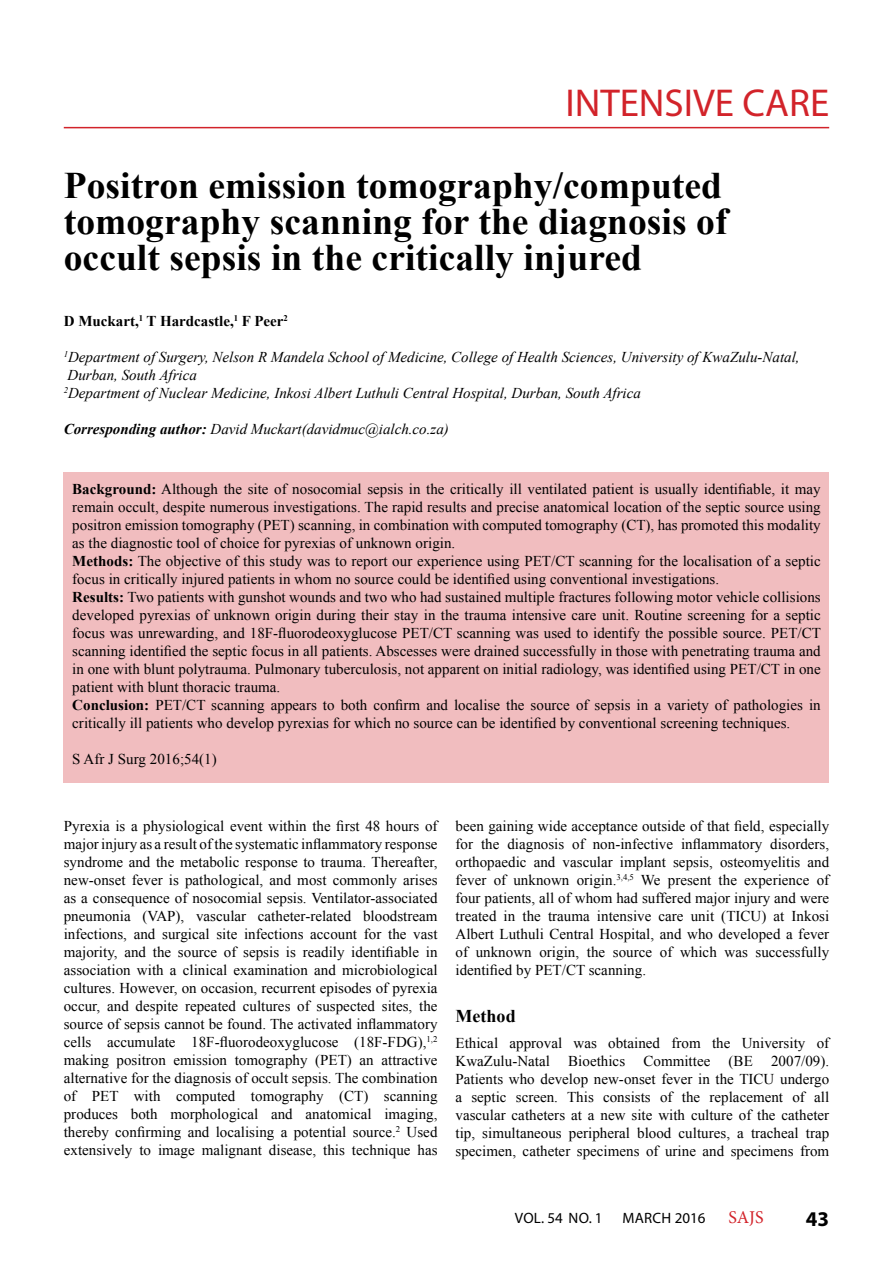
<style>
.page{position:relative;width:893px;height:1263px;background:#fff}
.page>*{position:absolute;margin:0;border:0;box-sizing:border-box;transform-origin:0 0}
.t1{font:39px "Myriad Pro";color:#d2232a}
.t2{font:700 37.5px/36px "Times New Roman";color:#000}
.t3{font:700 21px "Myriad Pro";color:#000}
.t4{font:700 18px "Times New Roman";color:#000}
.t5{font:18px "Minion Pro";color:#d2232a}
.t6{font:15px/18px "Times New Roman";color:#000;text-align:justify}
.t7{font:italic 15px/18px "Times New Roman";color:#000}
.t8{font:700 15px "Times New Roman";color:#000}
.t9{font:15px "Myriad Pro";letter-spacing:.02em;color:#000}
.s1{font-weight:700}
</style>
<div class="page">
<hr style="left:64px;top:127px;width:765px;height:1px;background:#d2232a">
<div style="left:64px;top:472px;width:765px;height:310px;background:#f1bdbf"></div>
<h1 class="t1" style="left:565px;top:78px;width:265px">INTENSIVE CARE</h1>
<h2 class="t2" style="left:64px;top:167px;width:665px">Positron emission tomography/computed tomography scanning for the diagnosis of occult sepsis in the critically injured</h2>
<p class="t8" style="left:64px;top:310px;width:226px">D Muckart,<sup>1</sup> T Hardcastle,<sup>1</sup> F Peer<sup>2</sup></p>
<p class="t7" style="left:64px;top:347px;width:737px"><sup>1</sup>Department of Surgery, Nelson R Mandela School of Medicine, College of Health Sciences, University of KwaZulu-Natal,<br>Durban, South Africa<br><sup>2</sup>Department of Nuclear Medicine, Inkosi Albert Luthuli Central Hospital, Durban, South Africa</p>
<p class="t7" style="left:64px;top:419px;width:387px"><span class="s1">Corresponding author:</span> David Muckart(davidmuc@ialch.co.za)</p>
<p class="t6" style="left:72px;top:480px;width:750px;text-align:left"><span class="s1">Background:</span> Although the site of nosocomial sepsis in the critically ill ventilated patient is usually identifiable, it may remain occult, despite numerous investigations. The rapid results and precise anatomical location of the septic source using positron emission tomography (PET) scanning, in combination with computed tomography (CT), has promoted this modality as the diagnostic tool of choice for pyrexias of unknown origin.<br><span class="s1">Methods:</span> The objective of this study was to report our experience using PET/CT scanning for the localisation of a septic focus in critically injured patients in whom no source could be identified using conventional investigations.<br><span class="s1">Results:</span> Two patients with gunshot wounds and two who had sustained multiple fractures following motor vehicle collisions developed pyrexias of unknown origin during their stay in the trauma intensive care unit. Routine screening for a septic focus was unrewarding, and 18F-fluorodeoxyglucose PET/CT scanning was used to identify the possible source. PET/CT scanning identified the septic focus in all patients. Abscesses were drained successfully in those with penetrating trauma and in one with blunt polytrauma. Pulmonary tuberculosis, not apparent on initial radiology, was identified using PET/CT in one patient with blunt thoracic trauma.<br><span class="s1">Conclusion:</span> PET/CT scanning appears to both confirm and localise the source of sepsis in a variety of pathologies in critically ill patients who develop pyrexias for which no source can be identified by conventional screening techniques.</p>
<p class="t6" style="left:72px;top:750px;width:146px">S Afr J Surg 2016;54(1)</p>
<p class="t6" style="left:64px;top:817px;width:375px">Pyrexia is a physiological event within the first 48 hours of major injury as a result of the systematic inflammatory response syndrome and the metabolic response to trauma. Thereafter, new-onset fever is pathological, and most commonly arises as a consequence of nosocomial sepsis. Ventilator-associated pneumonia (VAP), vascular catheter-related bloodstream infections, and surgical site infections account for the vast majority, and the source of sepsis is readily identifiable in association with a clinical examination and microbiological cultures. However, on occasion, recurrent episodes of pyrexia occur, and despite repeated cultures of suspected sites, the source of sepsis cannot be found. The activated inflammatory cells accumulate 18F-fluorodeoxyglucose (18F-FDG),<sup>1,2 </sup>making positron emission tomography (PET) an attractive alternative for the diagnosis of occult sepsis. The combination of PET with computed tomography (CT) scanning produces both morphological and anatomical imaging, thereby confirming and localising a potential source.<sup>2</sup> Used extensively to image malignant disease, this technique has</p>
<p class="t6" style="left:455px;top:817px;width:375px">been gaining wide acceptance outside of that field, especially for the diagnosis of non-infective inflammatory disorders, orthopaedic and vascular implant sepsis, osteomyelitis and fever of unknown origin.<sup>3,4,5</sup> We present the experience of four patients, all of whom had suffered major injury and were treated in the trauma intensive care unit (TICU) at Inkosi Albert Luthuli Central Hospital, and who developed a fever of unknown origin, the source of which was successfully identified by PET/CT scanning.</p>
<p class="t4" style="left:455px;top:1003px;width:62px">Method</p>
<p class="t6" style="left:455px;top:1034px;width:375px">Ethical approval was obtained from the University of KwaZulu-Natal Bioethics Committee (BE 2007/09).<br>Patients who develop new-onset fever in the TICU undergo a septic screen. This consists of the replacement of all vascular catheters at a new site with culture of the catheter tip, simultaneous peripheral blood cultures, a tracheal trap specimen, catheter specimens of urine and specimens from</p>
<p class="t9" style="left:515px;top:1209px;width:89px">VOL. 54 NO. 1</p>
<p class="t9" style="left:622px;top:1209px;width:84px">MARCH 2016</p>
<p class="t5" style="left:728px;top:1205px;width:37px">SAJS</p>
<h3 class="t3" style="left:806px;top:1205px;width:25px">43</h3>
</div>
